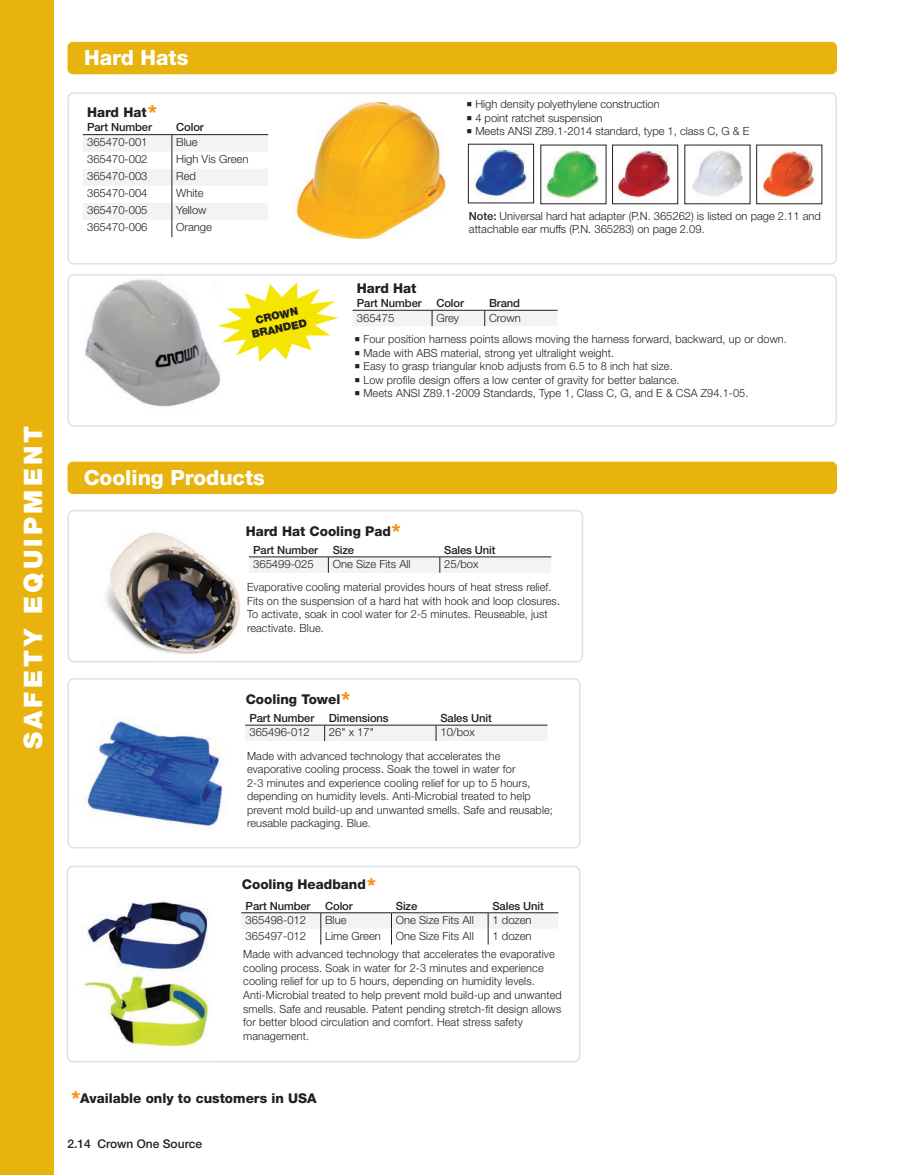
<style>
.page{position:relative;width:918px;height:1175px;background:#fff}
.page>*{position:absolute;margin:0;border:0;box-sizing:border-box;transform-origin:0 0}
.t1{font:900 25.5px "Helvetica Neue LT Std";letter-spacing:.125em;color:#fff}
.t2{font:800 21px "Helvetica Neue LT Std";color:#fff}
.t3{font:800 21px "Helvetica Neue LT Std";color:#f7931d}
.t4{font:800 13.5px "Helvetica Neue LT Std";color:#231f20}
.t5{font:500 12px "Helvetica Neue LT Std";color:#231f20}
.t6{font:300 11.25px/13.5px "Helvetica Neue LT Std";letter-spacing:.01em;color:#231f20}
.t7{font:500 11.25px "Helvetica Neue LT Std";letter-spacing:-.01em;color:#231f20}
.t8{font:900 10.8px/13.2px "Helvetica Neue LT Std";color:#231f20;text-align:center}
.s1{font-weight:500}
.s2{font-size:21px;color:#f7931d}
</style>
<div class="page">
<div style="left:67px;top:42px;width:770px;height:32px;background:#e7b30c;border-radius:5px"></div>
<div style="left:0;top:0;width:54px;height:1174px;background:#e7b30c"></div>
<div style="left:67px;top:92px;width:770px;height:172px;border:2px solid #e0e1e3;border-radius:5px"></div>
<hr style="left:83px;top:134px;width:89px;height:1px;background:#231f20">
<hr style="left:172px;top:134px;width:96px;height:1px;background:#231f20">
<svg style="left:83px;top:135px;width:185px;height:102px"></svg>
<img style="left:474px;top:149px;width:53px;height:49px">
<div style="left:468px;top:144px;width:66px;height:59px;border:1px solid #231f20"></div>
<img style="left:546px;top:150px;width:53px;height:49px">
<img style="left:617px;top:151px;width:54px;height:47px">
<div style="left:612px;top:145px;width:66px;height:59px;border:1px solid #231f20"></div>
<img style="left:692px;top:151px;width:51px;height:45px">
<img style="left:763px;top:151px;width:52px;height:47px">
<img style="left:295px;top:101px;width:152px;height:138px">
<img style="left:84px;top:279px;width:137px;height:128px">
<div style="left:67px;top:274px;width:770px;height:152px;border:2px solid #e0e1e3;border-radius:5px"></div>
<div style="left:353px;top:310px;width:204px;height:16px;background:#f2f3f4"></div>
<hr style="left:485px;top:310px;width:73px;height:1px;background:#231f20">
<svg style="left:212px;top:274px;width:133px;height:98px"></svg>
<div style="left:67px;top:461px;width:770px;height:33px;background:#e7b30c;border-radius:5px"></div>
<img style="left:81px;top:901px;width:127px;height:69px">
<img style="left:106px;top:532px;width:134px;height:122px">
<div style="left:67px;top:510px;width:516px;height:152px;border:2px solid #e0e1e3;border-radius:5px"></div>
<svg style="left:249px;top:557px;width:302px;height:16px"></svg>
<hr style="left:249px;top:556px;width:79px;height:1px;background:#231f20">
<hr style="left:328px;top:556px;width:112px;height:1px;background:#231f20">
<hr style="left:440px;top:556px;width:111px;height:1px;background:#231f20">
<div style="left:67px;top:678px;width:513px;height:170px;border:2px solid #e0e1e3;border-radius:5px"></div>
<div style="left:245px;top:726px;width:302px;height:15px;background:#f2f3f4"></div>
<hr style="left:245px;top:725px;width:80px;height:1px;background:#231f20">
<hr style="left:325px;top:725px;width:111px;height:1px;background:#231f20">
<hr style="left:436px;top:725px;width:112px;height:1px;background:#231f20">
<img style="left:86px;top:719px;width:138px;height:110px">
<div style="left:67px;top:865px;width:514px;height:197px;border:2px solid #e0e1e3;border-radius:5px"></div>
<svg style="left:241px;top:913px;width:317px;height:31px"></svg>
<hr style="left:241px;top:912px;width:80px;height:1px;background:#231f20">
<hr style="left:321px;top:912px;width:71px;height:1px;background:#231f20">
<hr style="left:392px;top:912px;width:96px;height:1px;background:#231f20">
<hr style="left:488px;top:912px;width:70px;height:1px;background:#231f20">
<img style="left:79px;top:976px;width:136px;height:84px">
<h1 class="t1" style="left:18px;top:749px;width:325px;rotate:-90deg">SAFETY EQUIPMENT</h1>
<h2 class="t2" style="left:84px;top:45px;width:106px">Hard Hats</h2>
<h2 class="t3" style="left:148px;top:100px;width:11px">*</h2>
<p class="t4" style="left:87px;top:104px;width:61px">Hard Hat</p>
<p class="t7" style="left:87px;top:121px;width:66px">Part Number</p>
<p class="t7" style="left:176px;top:121px;width:29px">Color</p>
<p class="t6" style="left:87px;top:135px;width:62px">365470-001</p>
<p class="t6" style="left:176px;top:135px;width:23px">Blue</p>
<p class="t6" style="left:87px;top:152px;width:62px">365470-002</p>
<p class="t6" style="left:176px;top:152px;width:74px">High Vis Green</p>
<p class="t6" style="left:87px;top:169px;width:62px">365470-003</p>
<p class="t6" style="left:176px;top:169px;width:21px">Red</p>
<p class="t6" style="left:87px;top:186px;width:62px">365470-004</p>
<p class="t6" style="left:176px;top:186px;width:29px">White</p>
<p class="t6" style="left:87px;top:203px;width:62px">365470-005</p>
<p class="t6" style="left:176px;top:203px;width:32px">Yellow</p>
<p class="t6" style="left:87px;top:220px;width:62px">365470-006</p>
<p class="t6" style="left:176px;top:220px;width:37px">Orange</p>
<p class="t8" style="left:248px;top:315px;width:58px;rotate:-12deg">CROWN<br>BRANDED</p>
<h2 class="t2" style="left:84px;top:465px;width:183px">Cooling Products</h2>
<p class="t6" style="left:466px;top:97px;width:195px">○ High density polyethylene construction</p>
<p class="t6" style="left:466px;top:111px;width:138px">○ 4 point ratchet suspension</p>
<p class="t6" style="left:466px;top:124px;width:284px">○ Meets ANSI Z89.1-2014 standard, type 1, class C, G &amp; E</p>
<p class="t6" style="left:469px;top:209px;width:353px;line-height:12.8px"><span class="s1">Note:</span> Universal hard hat adapter (P.N. 365262) is listed on page 2.11 and attachable ear muffs (P.N. 365283) on page 2.09.</p>
<p class="t4" style="left:357px;top:280px;width:61px">Hard Hat</p>
<p class="t7" style="left:357px;top:296px;width:66px">Part Number</p>
<p class="t7" style="left:436px;top:296px;width:29px">Color</p>
<p class="t7" style="left:489px;top:296px;width:33px">Brand</p>
<p class="t6" style="left:357px;top:310px;width:39px">365475</p>
<p class="t6" style="left:436px;top:310px;width:24px">Grey</p>
<p class="t6" style="left:489px;top:310px;width:33px">Crown</p>
<p class="t6" style="left:354px;top:332px;width:434px">○ Four position harness points allows moving the harness forward, backward, up or down.</p>
<p class="t6" style="left:354px;top:346px;width:261px">○ Made with ABS material, strong yet ultralight weight.</p>
<p class="t6" style="left:354px;top:359px;width:320px">○ Easy to grasp triangular knob adjusts from 6.5 to 8 inch hat size.</p>
<p class="t6" style="left:354px;top:373px;width:327px">○ Low profile design offers a low center of gravity for better balance.</p>
<p class="t6" style="left:354px;top:386px;width:395px">○ Meets ANSI Z89.1-2009 Standards, Type 1, Class C, G, and E &amp; CSA Z94.1-05.</p>
<h2 class="t3" style="left:392px;top:519px;width:11px">*</h2>
<p class="t4" style="left:246px;top:523px;width:147px">Hard Hat Cooling Pad</p>
<p class="t7" style="left:253px;top:543px;width:66px">Part Number</p>
<p class="t7" style="left:333px;top:543px;width:23px">Size</p>
<p class="t7" style="left:444px;top:543px;width:53px">Sales Unit</p>
<p class="t6" style="left:253px;top:557px;width:62px">365499-025</p>
<p class="t6" style="left:333px;top:557px;width:79px">One Size Fits All</p>
<p class="t6" style="left:247px;top:552px;width:306px;line-height:23.1px;text-indent:197px">25/box<br>Evaporative cooling material provides hours of heat stress relief.</p>
<p class="t6" style="left:247px;top:594px;width:315px">Fits on the suspension of a hard hat with hook and loop closures.<br>To activate, soak in cool water for 2-5 minutes. Reuseable, just reactivate. Blue.</p>
<h2 class="t3" style="left:341px;top:687px;width:11px">*</h2>
<p class="t4" style="left:246px;top:691px;width:96px">Cooling Towel</p>
<p class="t7" style="left:249px;top:711px;width:66px">Part Number</p>
<p class="t7" style="left:329px;top:711px;width:61px">Dimensions</p>
<p class="t7" style="left:440px;top:711px;width:53px">Sales Unit</p>
<p class="t6" style="left:249px;top:725px;width:62px">365496-012</p>
<p class="t6" style="left:329px;top:725px;width:47px">26" x 17"</p>
<p class="t6" style="left:247px;top:720px;width:255px;line-height:23.1px;text-indent:193px">10/box<br>Made with advanced technology that accelerates the</p>
<p class="t6" style="left:247px;top:762px;width:307px">evaporative cooling process. Soak the towel in water for<br>2-3 minutes and experience cooling relief for up to 5 hours, depending on humidity levels. Anti-Microbial treated to help prevent mold build-up and unwanted smells. Safe and reusable; reusable packaging. Blue.</p>
<p class="t4" style="left:242px;top:876px;width:136px">Cooling Headband<span class="s2">*</span></p>
<p class="t7" style="left:246px;top:898px;width:66px">Part Number</p>
<p class="t7" style="left:325px;top:898px;width:29px">Color</p>
<p class="t7" style="left:396px;top:898px;width:23px">Size</p>
<p class="t7" style="left:492px;top:898px;width:53px">Sales Unit</p>
<p class="t6" style="left:246px;top:913px;width:62px">365498-012</p>
<p class="t6" style="left:325px;top:913px;width:23px">Blue</p>
<p class="t6" style="left:396px;top:913px;width:79px">One Size Fits All</p>
<p class="t6" style="left:492px;top:913px;width:41px">1 dozen</p>
<p class="t6" style="left:246px;top:929px;width:62px">365497-012</p>
<p class="t6" style="left:325px;top:929px;width:57px">Lime Green</p>
<p class="t6" style="left:396px;top:929px;width:79px">One Size Fits All</p>
<p class="t6" style="left:243px;top:926px;width:313px;line-height:18.6px;text-indent:249px">1 dozen<br>Made with advanced technology that accelerates the evaporative</p>
<p class="t6" style="left:243px;top:961px;width:320px">cooling process. Soak in water for 2-3 minutes and experience cooling relief for up to 5 hours, depending on humidity levels.<br>Anti-Microbial treated to help prevent mold build-up and unwanted smells. Safe and reusable. Patent pending stretch-fit design allows for better blood circulation and comfort. Heat stress safety management.</p>
<p class="t4" style="left:71px;top:1090px;width:247px"><span class="s2">*</span>Available only to customers in USA</p>
<p class="t5" style="left:68px;top:1136px;width:136px">2.14 Crown One Source</p>
</div>
